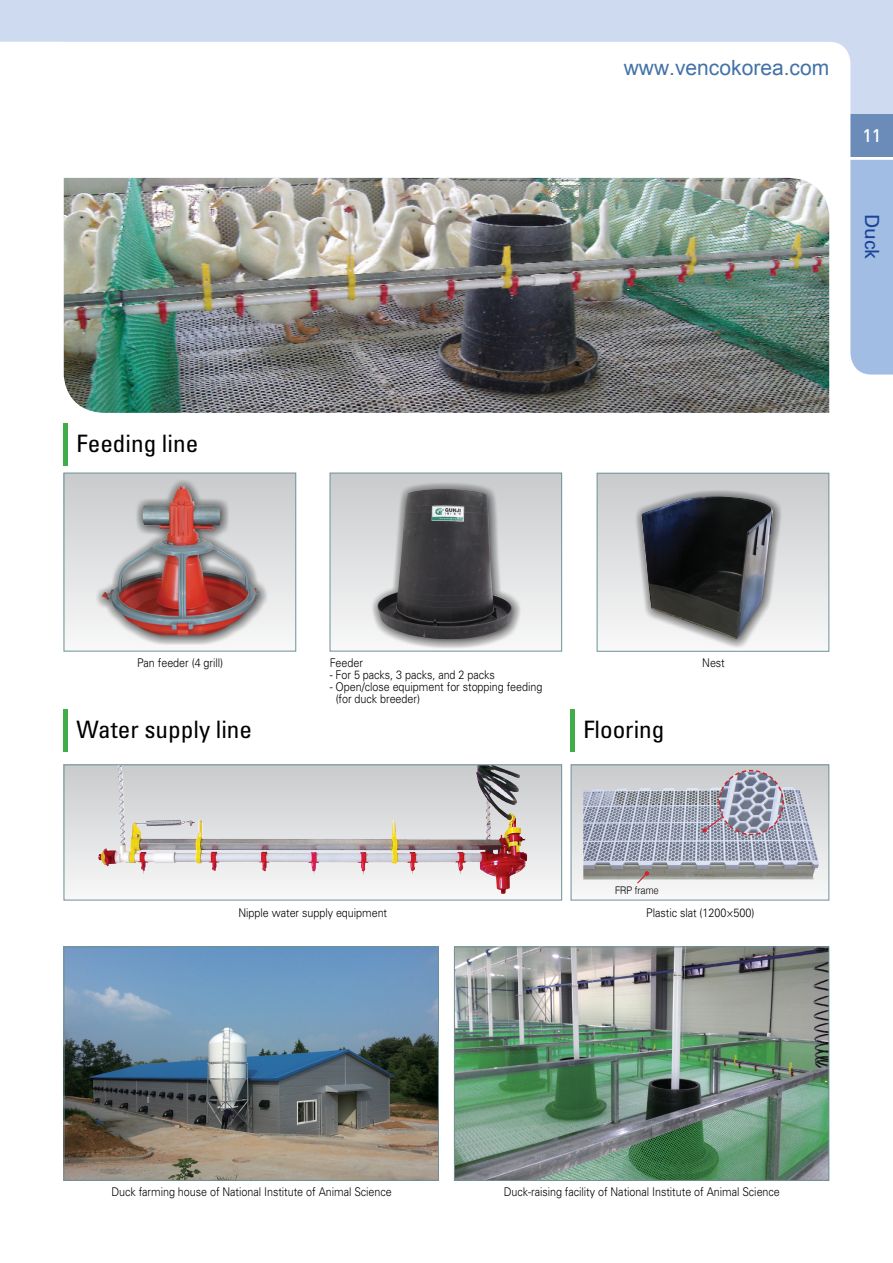
<style>
.page{position:relative;width:893px;height:1263px;background:#fff}
.page>*{position:absolute;margin:0;border:0;box-sizing:border-box;transform-origin:0 0}
.t1{font:condensed 24px "Univers LT Std";color:#000;scale:1.05 1}
.t2{font:21px "Arial";color:#4372a7}
.t3{font:19.5px "Univers LT Std";color:#1b4298}
.t4{font:500 18px "DIN Pro";color:#fff}
.t5{font:300 12px/12px "Univers LT Std";letter-spacing:-.005em;color:#000;scale:.9 1}
.t6{font:300 10.5px "Helvetica";letter-spacing:-.005em;color:#000;scale:.9 1}
</style>
<div class="page">
<div style="left:0;top:0;width:893px;height:157px;background:#cedaf0"></div>
<div style="left:0;top:114px;width:893px;height:43px;background:#6b8bb9"></div>
<div style="left:81px;top:42px;width:769px;height:136px;background:#fff"></div>
<div style="left:850px;top:160px;width:43px;height:215px;background:#a1bde3"></div>
<div style="left:0;top:42px;width:81px;height:152px;background:#fff"></div>
<img style="left:64px;top:178px;width:765px;height:235px">
<hr style="left:64px;top:423px;width:4px;height:42px;background:#41ad49">
<hr style="left:64px;top:709px;width:4px;height:43px;background:#41ad49">
<hr style="left:571px;top:709px;width:4px;height:43px;background:#41ad49">
<div style="left:597px;top:473px;width:232px;height:178px;background:linear-gradient(to bottom,#c8cacc,#f8f8f9)"></div>
<div style="left:597px;top:473px;width:232px;height:178px;border:1px solid #6e9196"></div>
<div style="left:330px;top:473px;width:232px;height:178px;background:linear-gradient(to bottom,#c9cacc,#f8f8f9)"></div>
<div style="left:330px;top:473px;width:232px;height:178px;border:1px solid #6e9196"></div>
<div style="left:64px;top:473px;width:232px;height:178px;background:linear-gradient(to bottom,#c9cacc,#f8f8f9)"></div>
<div style="left:64px;top:473px;width:232px;height:178px;border:1px solid #6e9196"></div>
<img style="left:66px;top:949px;width:371px;height:229px">
<div style="left:64px;top:947px;width:375px;height:233px;border:1px solid #6e9196"></div>
<img style="left:456px;top:949px;width:371px;height:229px">
<div style="left:454px;top:947px;width:375px;height:233px;border:1px solid #6e9196"></div>
<svg style="left:635px;top:490px;width:147px;height:158px"></svg>
<img style="left:641px;top:497px;width:134px;height:142px">
<svg style="left:371px;top:482px;width:150px;height:167px"></svg>
<img style="left:377px;top:489px;width:135px;height:150px">
<svg style="left:96px;top:480px;width:173px;height:165px"></svg>
<img style="left:102px;top:486px;width:157px;height:149px">
<svg style="left:573px;top:767px;width:254px;height:122px"></svg>
<div style="left:571px;top:765px;width:258px;height:135px;border:1px solid #6e9196"></div>
<div style="left:64px;top:765px;width:498px;height:135px;background:linear-gradient(to bottom,#c9cacc,#f8f8f9)"></div>
<img style="left:98px;top:767px;width:429px;height:127px">
<div style="left:64px;top:765px;width:498px;height:135px;border:1px solid #6e9196"></div>
<img style="left:583px;top:787px;width:236px;height:92px">
<svg style="left:636px;top:871px;width:13px;height:14px"></svg>
<svg style="left:702px;top:769px;width:82px;height:67px;background:#a7a6b5"></svg>
<h1 class="t1" style="left:77px;top:428px;width:117px">Feeding line</h1>
<h2 class="t2" style="left:624px;top:54px;width:207px">www.vencokorea.com</h2>
<h3 class="t4" style="left:862px;top:121px;width:21px">11</h3>
<h3 class="t3" style="left:884px;top:214px;width:46px;rotate:90deg">Duck</h3>
<p class="t5" style="left:137px;top:657px;width:97px">Pan feeder (4 grill)</p>
<p class="t5" style="left:330px;top:657px;width:39px">Feeder</p>
<p class="t5" style="left:330px;top:669px;width:185px">- For 5 packs, 3 packs, and 2 packs</p>
<p class="t5" style="left:336px;top:681px;width:231px;text-indent:-6px">- Open/close equipment for stopping feeding (for duck breeder)</p>
<h1 class="t1" style="left:77px;top:715px;width:169px">Water supply line</h1>
<h1 class="t1" style="left:583px;top:715px;width:79px">Flooring</h1>
<p class="t5" style="left:702px;top:657px;width:27px">Nest</p>
<p class="t6" style="left:615px;top:881px;width:50px">FRP frame</p>
<p class="t5" style="left:239px;top:906px;width:167px">Nipple water supply equipment</p>
<p class="t5" style="left:646px;top:906px;width:122px">Plastic slat (1200×500)</p>
<p class="t5" style="left:111px;top:1186px;width:313px">Duck farming house of National Institute of Animal Science</p>
<p class="t5" style="left:504px;top:1186px;width:308px">Duck-raising facility of National Institute of Animal Science</p>
</div>
